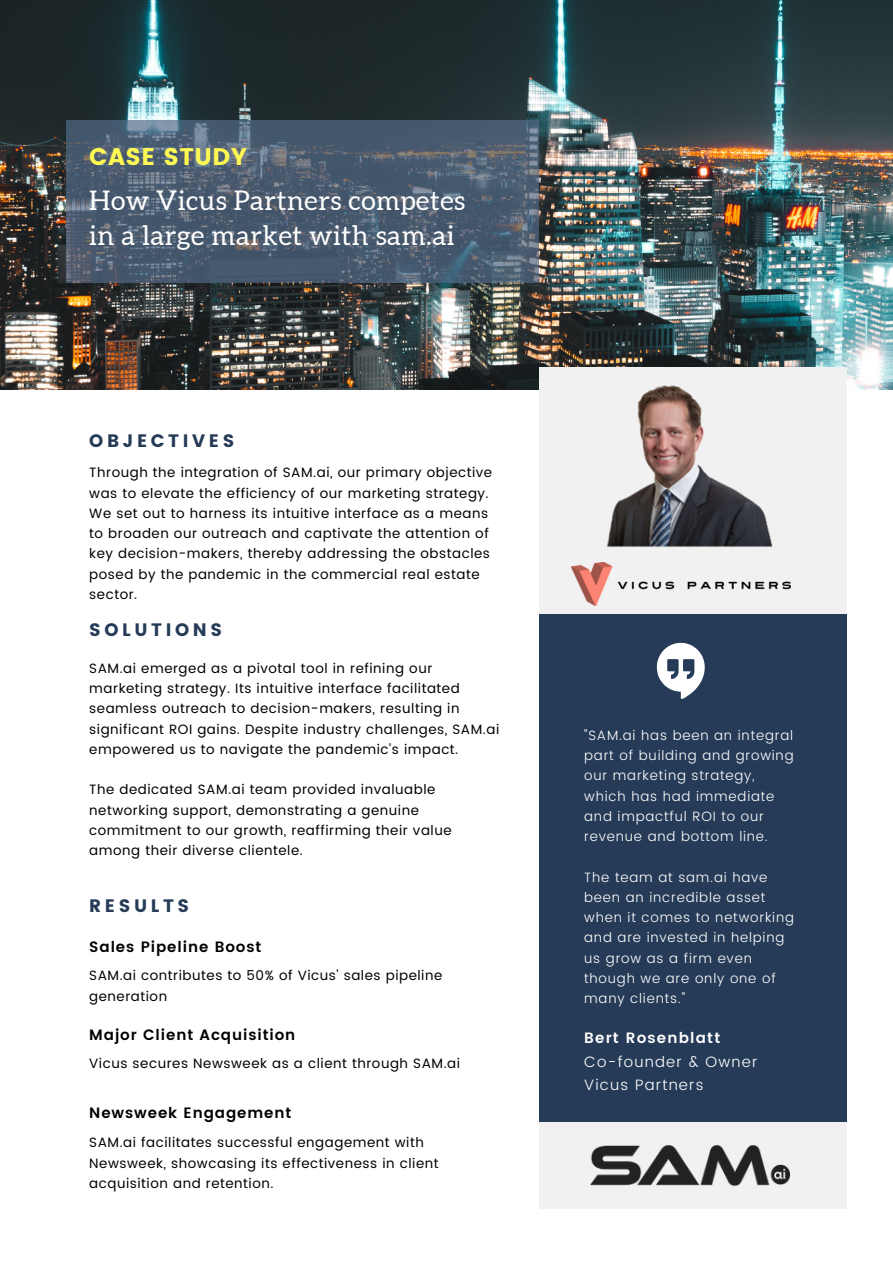
<style>
.page{position:relative;width:893px;height:1264px;background:#fff}
.page>*{position:absolute;margin:0;border:0;box-sizing:border-box;transform-origin:0 0}
.t1{font:27px/34.8px "Aleo";letter-spacing:.02em;color:#fff}
.t2{font:24px "Poppins";letter-spacing:.02em;color:#fff952}
.t3{font:18px "Poppins";letter-spacing:.2em;color:#263b57}
.t4{font:600 15px "Poppins";letter-spacing:.06em;color:#000}
.t5{font:300 15px "Poppins";letter-spacing:.08em;color:#fff}
.t6{font:600 15px "Poppins";letter-spacing:.08em;color:#fff}
.t7{font:13.5px/20.2px "Poppins";letter-spacing:.04em;color:#000}
.t8{font:300 13.5px/20.2px "Poppins";letter-spacing:.06em;color:#fff}
</style>
<div class="page">
<img style="left:0;top:0;width:892px;height:389px">
<div style="left:539px;top:367px;width:307px;height:247px;background:#f1f1f1"></div>
<div style="left:539px;top:614px;width:307px;height:508px;background:#263b57"></div>
<svg style="left:656px;top:643px;width:48px;height:56px"></svg>
<svg style="left:66px;top:121px;width:473px;height:162px;fill:#46596e"></svg>
<img style="left:607px;top:385px;width:166px;height:162px">
<img style="left:572px;top:562px;width:218px;height:44px">
<div style="left:539px;top:1122px;width:307px;height:86px;background:#f1f1f1"></div>
<img style="left:590px;top:1145px;width:199px;height:41px">
<p class="t2" style="left:89px;top:143px;width:159px">CASE STUDY</p>
<p class="t1" style="left:89px;top:184px;width:377px">How Vicus Partners competes in a large market with sam.ai</p>
<p class="t3" style="left:89px;top:430px;width:147px">OBJECTIVES</p>
<p class="t7" style="left:89px;top:462px;width:404px">Through the integration of SAM.ai, our primary objective was to elevate the efficiency of our marketing strategy.<br>We set out to harness its intuitive interface as a means to broaden our outreach and captivate the attention of key decision-makers, thereby addressing the obstacles posed by the pandemic in the commercial real estate sector.</p>
<p class="t3" style="left:89px;top:619px;width:134px">SOLUTIONS</p>
<p class="t7" style="left:89px;top:658px;width:411px">SAM.ai emerged as a pivotal tool in refining our marketing strategy. Its intuitive interface facilitated seamless outreach to decision-makers, resulting in significant ROI gains. Despite industry challenges, SAM.ai empowered us to navigate the pandemic's impact.</p>
<p class="t7" style="left:89px;top:779px;width:364px">The dedicated SAM.ai team provided invaluable networking support, demonstrating a genuine commitment to our growth, reaffirming their value among their diverse clientele.</p>
<p class="t3" style="left:89px;top:895px;width:101px">RESULTS</p>
<p class="t4" style="left:89px;top:938px;width:174px">Sales Pipeline Boost</p>
<p class="t7" style="left:89px;top:965px;width:354px">SAM.ai contributes to 50% of Vicus' sales pipeline generation</p>
<p class="t4" style="left:89px;top:1025px;width:207px">Major Client Acquisition</p>
<p class="t7" style="left:89px;top:1053px;width:372px">Vicus secures Newsweek as a client through SAM.ai</p>
<p class="t4" style="left:89px;top:1103px;width:204px">Newsweek Engagement</p>
<p class="t7" style="left:89px;top:1132px;width:351px">SAM.ai facilitates successful engagement with<br>Newsweek, showcasing its effectiveness in client acquisition and retention.</p>
<p class="t8" style="left:584px;top:725px;width:211px">"SAM.ai has been an integral part of building and growing our marketing strategy, which has had immediate and impactful ROI to our revenue and bottom line.</p>
<p class="t8" style="left:584px;top:866px;width:211px">The team at sam.ai have been an incredible asset when it comes to networking and are invested in helping us grow as a firm even though we are only one of many clients."</p>
<p class="t6" style="left:584px;top:1028px;width:137px">Bert Rosenblatt</p>
<p class="t5" style="left:584px;top:1052px;width:174px">Co-founder &amp; Owner</p>
<p class="t5" style="left:584px;top:1076px;width:121px">Vicus Partners</p>
</div>
